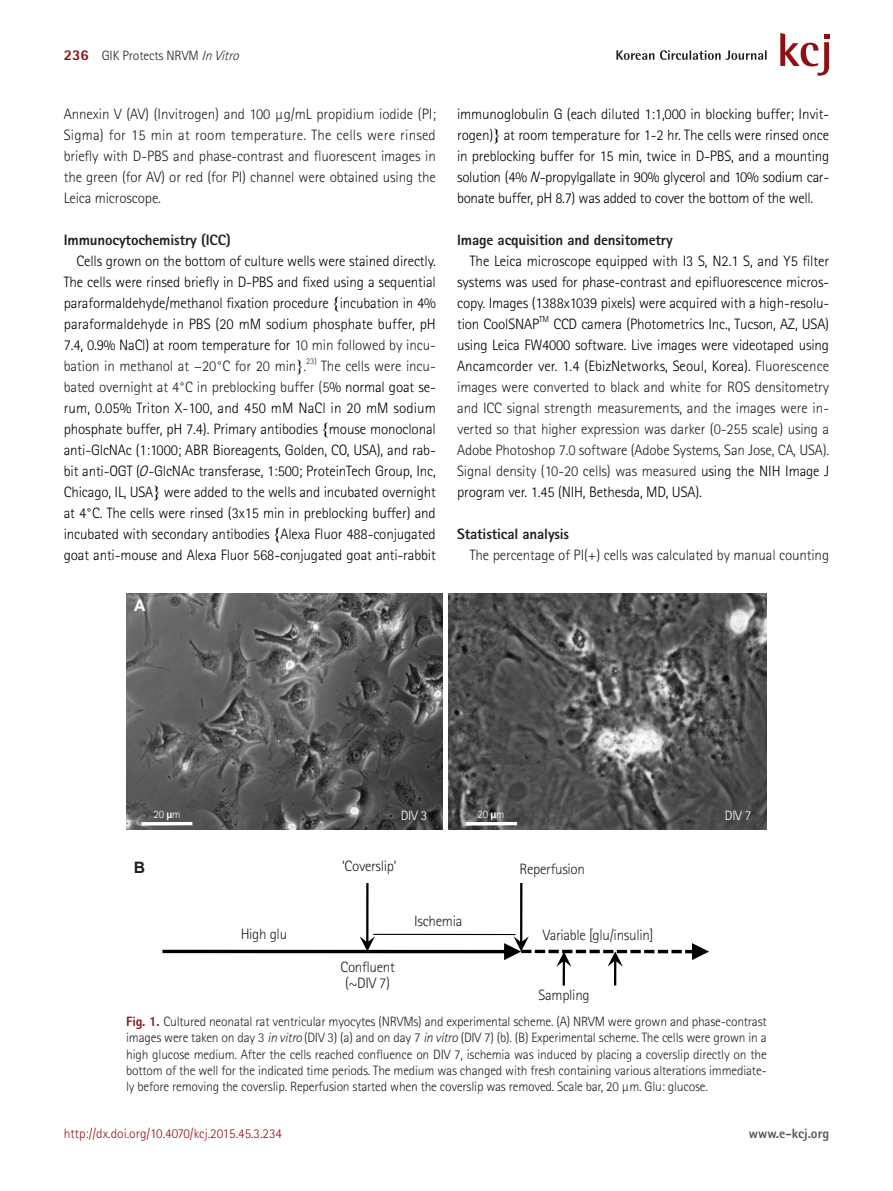
<style>
.page{position:relative;width:893px;height:1191px;background:#fff}
.page>*{position:absolute;margin:0;border:0;box-sizing:border-box;transform-origin:0 0}
.t1{font:700 15.75px "Arial";color:#fff}
.t2{font:700 15.75px "Arial";color:#231f20}
.본문{font:300 15px/21px "Rotis Sans Serif Std";letter-spacing:-.01em;color:#000;text-align:justify}
.본문-2{font:300 15px/21px "Rotis Sans Serif Std";letter-spacing:-.01em;color:#231f20;text-align:justify}
.그림안_글{font:300 15px "Rotis Sans Serif Std";letter-spacing:-.02em;color:#231f20}
._1_제목{font:800 15px "Rotis Sans Serif Std";letter-spacing:-.01em;color:#231f20}
.그림제목1{font:300 13.5px/16.2px "Rotis Sans Serif Std";letter-spacing:-.015em;color:#231f20;text-align:justify}
.t3{font:300 13.5px "Rotis Sans Serif Std";color:#900f13}
.t4{font:800 13.5px "Rotis Sans Serif Std";color:#57585a}
.그림안_글-2{font:300 13.5px "Rotis Sans Serif Std";letter-spacing:-.02em;color:#fff}
.그림안_글-3{font:300 11.25px "Rotis Sans Serif Std";color:#fff}
.본문-3{font:300 8.7px "Rotis Sans Serif Std";color:#231f20}
.본문-4{font:300 8.7px "Rotis Sans Serif Std";color:#000}
.s1{font-weight:800;font-size:15px;color:#900f13}
.s2{font-style:italic}
.s3{color:#231f20}
.s4{color:#000}
.s5{font-family:"Myriad Pro";font-weight:600;font-stretch:semi-condensed}
.s6{font-weight:800;color:#900f13}
</style>
<div class="page">
<svg style="left:616px;top:50px;width:151px;height:10px"></svg>
<svg style="left:780px;top:33px;width:49px;height:43px"></svg>
<img style="left:126px;top:594px;width:316px;height:235px">
<img style="left:448px;top:594px;width:318px;height:235px">
<hr style="left:466px;top:822px;width:51px;height:3px;background:#fff">
<hr style="left:141px;top:822px;width:51px;height:3px;background:#fff">
<svg style="left:162px;top:883px;width:547px;height:102px"></svg>
<p class="그림제목1" style="left:64px;top:47px;width:181px"><span class="s1">236</span> GIK Protects NRVM <span class="s2">InVitro</span></p>
<p class="본문-2" style="left:64px;top:103px;width:374px">Annexin V (AV) (Invitrogen) and 100 µg/mL propidium iodide (PI; Sigma) for 15 min at room temperature. The cells were rinsed briefly with D-PBS and phase-contrast and fluorescent images in the green (for AV) or red (for PI) channel were obtained using the Leica microscope.</p>
<p class="_1_제목" style="left:64px;top:230px;width:169px">Immunocytochemistry (ICC)</p>
<p class="본문" style="left:64px;top:250px;width:374px;text-indent:13px">Cells grown on the bottom of culture wells were stained directly.<br>The cells were rinsed briefly in D-PBS and fixed using a sequential paraformaldehyde/methanol fixation procedure {incubation in 4% paraformaldehyde in PBS (20 mM sodium phosphate buffer, pH 7.4, 0.9% NaCl) at room temperature for <span class="s3">10 min followed by incu&shy;bation in methanol at −20°C for 20 min}.</span></p>
<p class="본문-3" style="left:306px;top:356px;width:12px">23)</p>
<p class="본문" style="left:64px;top:355px;width:374px;text-indent:257px"><span class="s3">The cells were incu&shy;bated overnight at 4°C in preblocking buffer (5</span>% normal goat se&shy;rum, 0.05% Triton X-100, and 450 mM NaCl in 20 mM sodium phosphate buffer, pH 7.4). Primary antibodies {mouse monoclonal anti-GlcNAc (1:1000; ABR Bioreagents, Golden, CO, USA), and rab&shy;bit anti-OGT (<span class="s2">O</span>-GlcNAc transferase, 1:500; ProteinTech Group, Inc, Chicago, IL, USA} were added to the wells and incubated overnight at 4°C. The cells were rinsed (3x15 min in preblocking buffer) and incubated with secondary antibodies {Alexa Fluor 488-conjugated goat anti-mouse and Alexa Fluor 568-conjugated goat anti-rabbit</p>
<p class="t1" style="left:134px;top:595px;width:13px">A</p>
<p class="본문" style="left:457px;top:103px;width:374px">immunoglobulin G (each diluted 1:1,000 in blocking buffer; Invit&shy;rogen)} at room temperature for 1-2 hr. The cells were rinsed once in preblocking buffer for 15 min, twice in D-PBS, and a mounting solution (4% <span class="s2">N</span>-propylgallate in 90% glycerol and 10% sodium car&shy;bonate buffer, pH 8.7) was added to cover the bottom of the well.</p>
<p class="_1_제목" style="left:457px;top:230px;width:217px">Image acquisition and densitometry</p>
<p class="본문" style="left:457px;top:250px;width:374px;text-indent:13px">The Leica microscope equipped with I3 S, N2.1 S, and Y5 filter systems was used for phase-contrast and epifluorescence micros&shy;copy. Images (1388x1039 pixels) were acquired with a high-resolu&shy;tion CoolSNAP</p>
<p class="본문-4" style="left:539px;top:314px;width:11px">TM</p>
<p class="본문-2" style="left:457px;top:313px;width:374px;text-indent:96px"><span class="s4">CCD camera (Photometrics Inc., Tucson, AZ, USA) using Leica FW4000 software. Live images were videotaped using Ancamcorder ver. 1.4 (EbizNetworks, Seoul, Korea).</span> Fluorescence images were converted to black and white for ROS densitometry and ICC signal strength measurements, and the images were in&shy;verted so that higher expression was darker (0-255 scale) using a Adobe Photoshop 7.0 software (Adobe Systems, San Jose, CA, USA).<br>Signal density (10-20 cells) was measured <span class="s4">using the NIH Image J program ver. 1.45 (NIH, Bethesda, MD, USA).</span></p>
<p class="_1_제목" style="left:457px;top:524px;width:114px">Statistical analysis</p>
<p class="본문-2" style="left:470px;top:544px;width:361px">The percentage of PI(+) cells was calculated by manual counting</p>
<p class="그림안_글-3" style="left:154px;top:807px;width:28px">20 <span class="s5">μ</span>m</p>
<p class="t2" style="left:134px;top:856px;width:13px">B</p>
<p class="그림안_글" style="left:241px;top:925px;width:48px">High glu</p>
<p class="그림안_글-2" style="left:401px;top:807px;width:28px">DIV 3</p>
<p class="그림안_글-3" style="left:478px;top:807px;width:28px">20 <span class="s5">μ</span>m</p>
<p class="그림안_글-2" style="left:725px;top:807px;width:28px">DIV 7</p>
<p class="그림안_글" style="left:342px;top:857px;width:56px">‘Coverslip’</p>
<p class="그림안_글" style="left:341px;top:958px;width:56px">Confluent</p>
<p class="그림안_글" style="left:345px;top:974px;width:46px">(~DIV 7)</p>
<p class="그림안_글" style="left:414px;top:912px;width:50px">Ischemia</p>
<p class="그림안_글" style="left:519px;top:860px;width:67px">Reperfusion</p>
<p class="그림안_글" style="left:543px;top:926px;width:112px">Variable [glu/insulin]</p>
<p class="그림안_글" style="left:538px;top:986px;width:53px">Sampling</p>
<p class="그림제목1" style="left:126px;top:1013px;width:642px"><span class="s6">Fig. 1.</span> Cultured neonatal rat ventricular myocytes (NRVMs) and experimental scheme. (A) NRVM were grown and phase-contrast images were taken on day 3 <span class="s2">in vitro</span> (DIV 3) (a) and on day 7 <span class="s2">in vitro</span> (DIV 7) (b). (B) Experimental scheme. The cells were grown in a high glucose medium. After the cells reached confluence on DIV 7, ischemia was induced by placing a coverslip directly on the bottom of the well for the indicated time periods. The medium was changed with fresh containing various alterations immediate&shy;ly before removing the coverslip. Reperfusion started when the coverslip was removed. Scale bar, 20 μm. Glu: glucose.</p>
<p class="t3" style="left:64px;top:1125px;width:220px">http://dx.doi.org/10.4070/kcj.2015.45.3.234</p>
<p class="t4" style="left:749px;top:1124px;width:82px">www.e-kcj.org</p>
</div>
